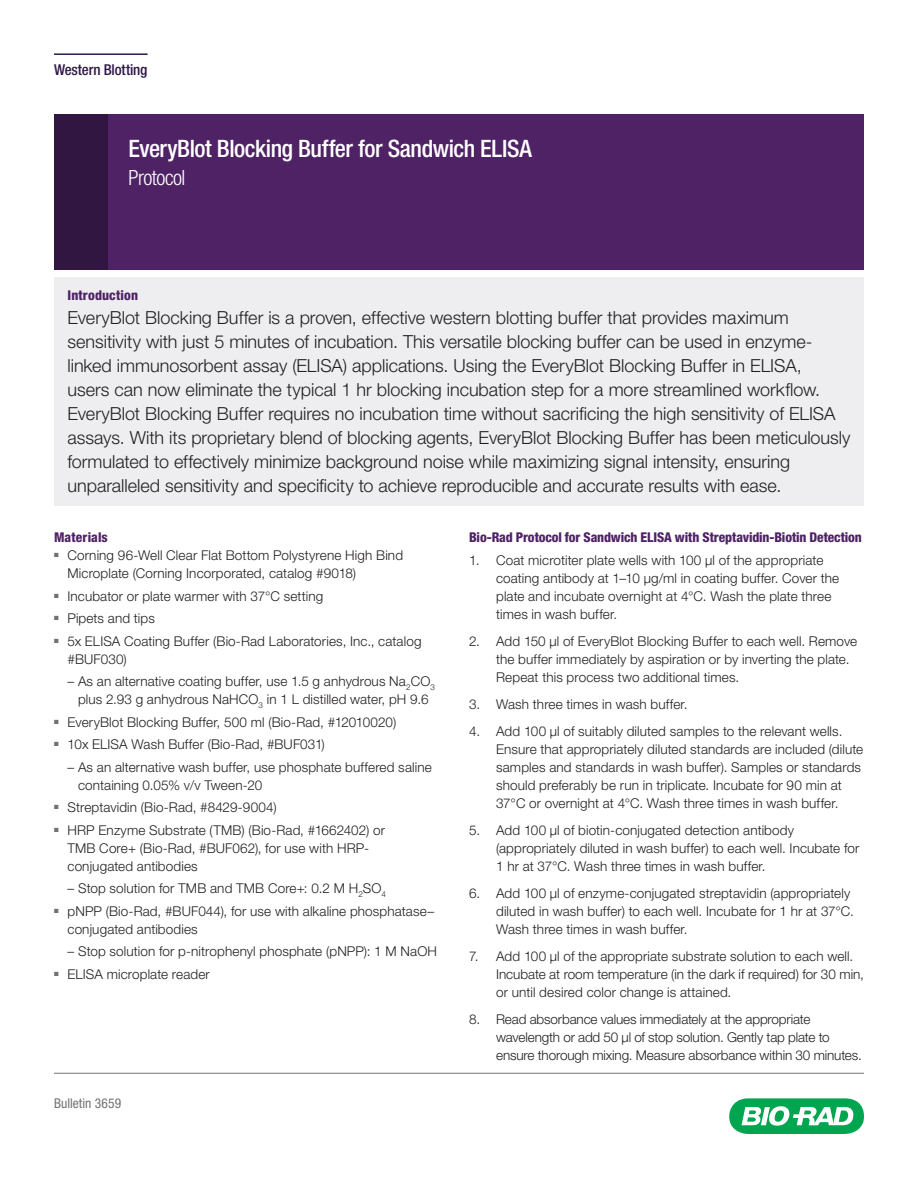
<style>
.page{position:relative;width:918px;height:1188px;background:#fff}
.page>*{position:absolute;margin:0;border:0;box-sizing:border-box;transform-origin:0 0}
.t1{font:500 condensed 24px "Helvetica Neue LT Std";letter-spacing:-.02em;color:#fff}
.t2{font:300 condensed 21px "Helvetica Neue LT Std";letter-spacing:-.025em;color:#fff}
.t3{font:300 18px/24px "Helvetica Neue LT Std";color:#231f20}
.t4{font:500 condensed 15px "Helvetica Neue LT Std";letter-spacing:-.01em;color:#2f1747}
.t5{font:300 13.5px/18px "Helvetica Neue LT Std";letter-spacing:.01em;color:#231f20}
.t6{font:300 13.5px/18px "Helvetica Neue LT Std";letter-spacing:-.01em;color:#231f20}
.t7{font:800 condensed 13.5px "Helvetica Neue LT Std";letter-spacing:-.005em;color:#4e2264}
.t8{font:condensed 13.5px "Helvetica Neue LT Std";letter-spacing:.01em;color:#717074}
</style>
<div class="page">
<svg style="left:729px;top:1098px;width:135px;height:36px"></svg>
<hr style="left:54px;top:1073px;width:810px;height:1px;background:#717074">
<hr style="left:54px;top:53px;width:94px;height:2px;background:#2f1747">
<div style="left:54px;top:277px;width:810px;height:228px;background:#eeeef0"></div>
<div style="left:54px;top:115px;width:810px;height:155px;background:#4e2264"></div>
<div style="left:54px;top:115px;width:54px;height:155px;background:#321642"></div>
<p class="t4" style="left:54px;top:61px;width:95px">Western Blotting</p>
<h1 class="t1" style="left:129px;top:134px;width:405px">EveryBlot Blocking Buffer for Sandwich ELISA</h1>
<h2 class="t2" style="left:129px;top:166px;width:59px">Protocol</h2>
<p class="t7" style="left:68px;top:287px;width:72px">Introduction</p>
<p class="t3" style="left:68px;top:305px;width:785px">EveryBlot Blocking Buffer is a proven, effective western blotting buffer that provides maximum sensitivity with just 5 minutes of incubation. This versatile blocking buffer can be used in enzyme&shy;linked immunosorbent assay (ELISA) applications. Using the EveryBlot Blocking Buffer in ELISA,<br>users can now eliminate the typical 1 hr blocking incubation step for a more streamlined workflow.<br>EveryBlot Blocking Buffer requires no incubation time without sacrificing the high sensitivity of ELISA assays. With its proprietary blend of blocking agents, EveryBlot Blocking Buffer has been meticulously formulated to effectively minimize background noise while maximizing signal intensity, ensuring unparalleled sensitivity and specificity to achieve reproducible and accurate results with ease.</p>
<p class="t7" style="left:54px;top:529px;width:55px">Materials</p>
<p class="t5" style="left:68px;top:546px;width:337px;text-indent:-14px"><sup>■</sup> Corning 96-Well Clear Flat Bottom Polystyrene High Bind<br>Microplate (Corning Incorporated, catalog #9018)</p>
<p class="t5" style="left:54px;top:586px;width:271px"><sup>■</sup> Incubator or plate warmer with 37°C setting</p>
<p class="t5" style="left:54px;top:609px;width:102px"><sup>■</sup> Pipets and tips</p>
<p class="t5" style="left:68px;top:632px;width:356px;text-indent:-14px"><sup>■</sup> 5x ELISA Coating Buffer (Bio-Rad Laboratories, Inc., catalog #BUF030)</p>
<p class="t5" style="left:68px;top:672px;width:369px;text-align:center">– As an alternative coating buffer, use 1.5 g anhydrous Na<sub>2</sub>CO<sub>3 </sub>plus 2.93 g anhydrous NaHCO<sub>3</sub> in 1 L distilled water, pH 9.6</p>
<p class="t5" style="left:54px;top:713px;width:344px"><sup>■</sup> EveryBlot Blocking Buffer, 500 ml (Bio-Rad, #12010020)</p>
<p class="t5" style="left:54px;top:735px;width:272px"><sup>■</sup> 10x ELISA Wash Buffer (Bio-Rad, #BUF031)</p>
<p class="t5" style="left:78px;top:758px;width:355px;text-indent:-11px">– As an alternative wash buffer, use phosphate buffered saline containing 0.05% v/v Tween-20</p>
<p class="t5" style="left:54px;top:798px;width:224px"><sup>■</sup> Streptavidin (Bio-Rad, #8429-9004)</p>
<p class="t5" style="left:68px;top:821px;width:319px;text-indent:-14px"><sup>■</sup> HRP Enzyme Substrate (TMB) (Bio-Rad, #1662402) or<br>TMB Core+ (Bio-Rad, #BUF062), for use with HRP&shy;conjugated antibodies</p>
<p class="t5" style="left:68px;top:879px;width:320px">– Stop solution for TMB and TMB Core+: 0.2 M H<sub>2</sub>SO<sub>4</sub></p>
<p class="t5" style="left:68px;top:902px;width:368px;text-indent:-14px"><sup>■</sup> pNPP (Bio-Rad, #BUF044), for use with alkaline phosphatase– conjugated antibodies</p>
<p class="t5" style="left:68px;top:942px;width:371px">– Stop solution for p-nitrophenyl phosphate (pNPP): 1 M NaOH</p>
<p class="t5" style="left:54px;top:965px;width:157px"><sup>■</sup> ELISA microplate reader</p>
<p class="t8" style="left:54px;top:1095px;width:69px">Bulletin 3659</p>
<p class="t7" style="left:469px;top:529px;width:394px">Bio-Rad Protocol for Sandwich ELISA with Streptavidin-Biotin Detection</p>
<p class="t5" style="left:496px;top:550px;width:345px;text-indent:-27px">1. Coat microtiter plate wells with 100 µl of the appropriate coating antibody at 1–10 µg/ml in coating buffer. Cover the plate and incubate overnight at 4°C. Wash the plate three times in wash buffer.</p>
<p class="t5" style="left:496px;top:632px;width:363px;text-indent:-27px">2. Add 150 µl of EveryBlot Blocking Buffer to each well. Remove the buffer immediately by aspiration or by inverting the plate.<br>Repeat this process two additional times.</p>
<p class="t5" style="left:469px;top:695px;width:220px">3. Wash three times in wash buffer.</p>
<p class="t5" style="left:496px;top:722px;width:369px;text-indent:-27px">4. Add 100 μl of suitably diluted samples to the relevant wells.<br>Ensure that appropriately diluted standards are included (dilute samples and standards in wash buffer). Samples or standards should preferably be run in triplicate. Incubate for 90 min at 37°C or overnight at 4°C. Wash three times in wash buffer.</p>
<p class="t5" style="left:496px;top:821px;width:365px;text-indent:-27px">5. Add 100 µl of biotin-conjugated detection antibody (appropriately diluted in wash buffer) to each well. Incubate for<br>1 hr at 37°C. Wash three times in wash buffer.</p>
<p class="t5" style="left:496px;top:884px;width:359px;text-indent:-27px">6. Add 100 µl of enzyme-conjugated streptavidin (appropriately diluted in wash buffer) to each well. Incubate for 1 hr at 37°C.<br>Wash three times in wash buffer.</p>
<p class="t5" style="left:496px;top:947px;width:369px;text-indent:-27px">7. Add 100 µl of the appropriate substrate solution to each well.<br>Incubate at room temperature (in the dark if required) for 30 min, or until desired color change is attained.</p>
<p class="t6" style="left:496px;top:1010px;width:367px;text-indent:-27px">8. Read absorbance values immediately at the appropriate wavelength or add 50 µl of stop solution. Gently tap plate to ensure thorough mixing. Measure absorbance within 30 minutes.</p>
</div>
